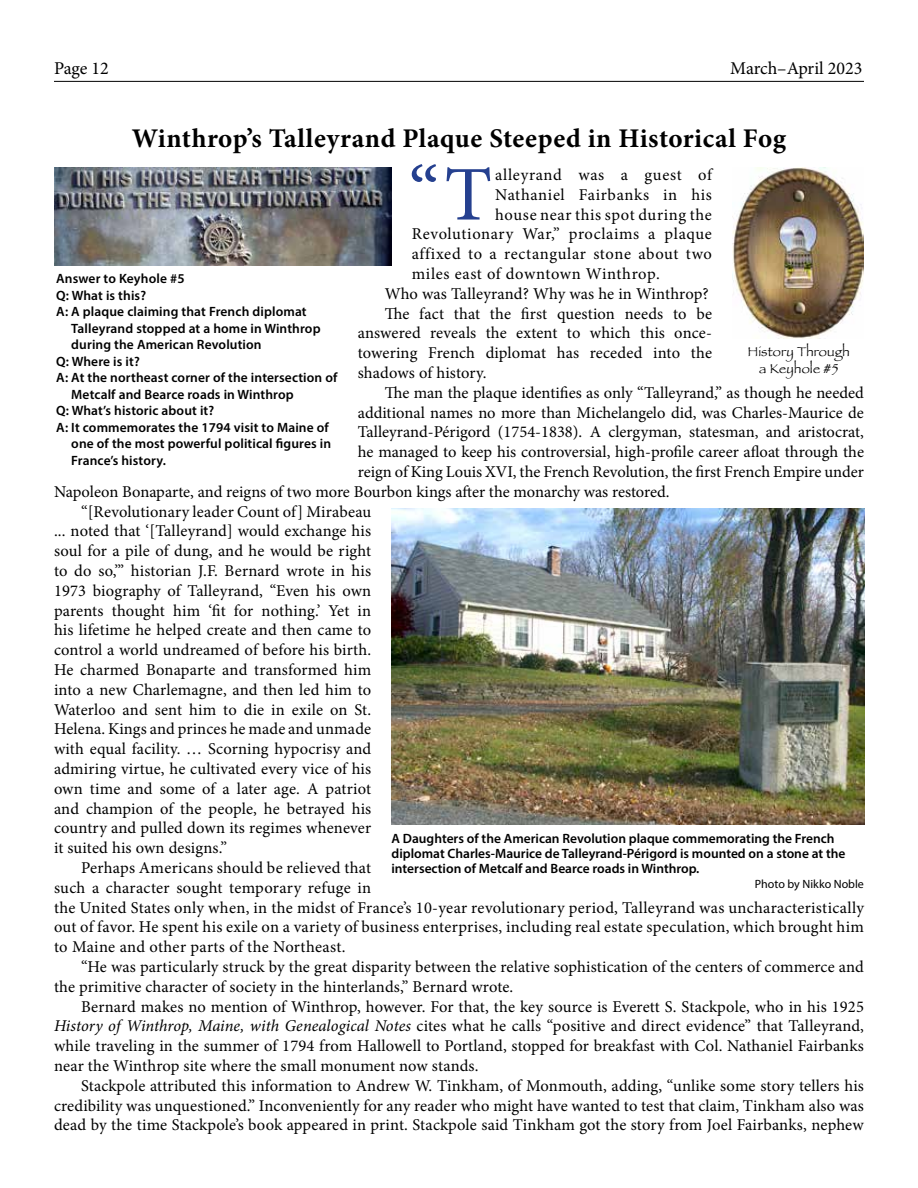
<style>
.page{position:relative;width:918px;height:1188px;background:#fff}
.page>*{position:absolute;margin:0;border:0;box-sizing:border-box;transform-origin:0 0}
.t1{font:77.4px "Minion Pro";color:#25408f}
.t2{font:700 27px "Minion Pro";letter-spacing:.02em;color:#000}
.t3{font:18px "Minion Pro";letter-spacing:-.005em;color:#000}
.t4{font:16.5px "Minion Pro";letter-spacing:.01em;color:#000}
.t5{font:16.5px "Minion Pro";letter-spacing:.035em;color:#000}
.t6{font:16.5px "Minion Pro";letter-spacing:.04em;color:#000}
.t7{font:600 13.5px/15px "Myriad Pro";letter-spacing:.01em;color:#000}
.t8{font:13.5px/16.5px "Papyrus";letter-spacing:.01em;color:#000;text-align:center}
.t9{font:12px "Myriad Pro";color:#000}
.s1{font-style:italic}
</style>
<div class="page">
<hr style="left:54px;top:81px;width:810px;height:1px;background:#000">
<img style="left:733px;top:168px;width:130px;height:170px">
<img style="left:54px;top:168px;width:338px;height:97px">
<img style="left:392px;top:508px;width:473px;height:317px">
<p class="t3" style="left:54px;top:56px;width:56px">Page 12</p>
<p class="t3" style="left:730px;top:56px;width:134px">March–April 2023</p>
<h2 class="t2" style="left:132px;top:120px;width:656px">Winthrop’s Talleyrand Plaque Steeped in Historical Fog</h2>
<h1 class="t1" style="left:408px;top:143px;width:85px">“T</h1>
<p class="t6" style="left:495px;top:164px;width:218px">alleyrand was a guest of</p>
<p class="t6" style="left:495px;top:183px;width:218px">Nathaniel Fairbanks in his</p>
<p class="t5" style="left:495px;top:203px;width:218px">house near this spot during the</p>
<p class="t5" style="left:412px;top:223px;width:302px">Revolutionary War,” proclaims a plaque</p>
<p class="t5" style="left:412px;top:243px;width:302px">affixed to a rectangular stone about two</p>
<p class="t6" style="left:412px;top:263px;width:250px">miles east of downtown Winthrop.</p>
<p class="t4" style="left:385px;top:282px;width:326px">Who was Talleyrand? Why was he in Winthrop?</p>
<p class="t4" style="left:385px;top:302px;width:329px">The fact that the first question needs to be</p>
<p class="t4" style="left:358px;top:322px;width:356px">answered reveals the extent to which this once-</p>
<p class="t4" style="left:358px;top:342px;width:356px">towering French diplomat has receded into the</p>
<p class="t4" style="left:358px;top:362px;width:130px">shadows of history.</p>
<p class="t4" style="left:385px;top:381px;width:481px">The man the plaque identifies as only “Talleyrand,” as though he needed</p>
<p class="t4" style="left:358px;top:401px;width:508px">additional names no more than Michelangelo did, was Charles-Maurice de</p>
<p class="t4" style="left:358px;top:421px;width:508px">Talleyrand-Périgord (1754-1838). A clergyman, statesman, and aristocrat,</p>
<p class="t4" style="left:358px;top:441px;width:508px">he managed to keep his controversial, high-profile career afloat through the</p>
<p class="t4" style="left:358px;top:461px;width:508px">reign of King Louis XVI, the French Revolution, the first French Empire under</p>
<p class="t4" style="left:54px;top:480px;width:617px">Napoleon Bonaparte, and reigns of two more Bourbon kings after the monarchy was restored.</p>
<p class="t4" style="left:81px;top:500px;width:292px">“[Revolutionary leader Count of] Mirabeau</p>
<p class="t4" style="left:54px;top:520px;width:319px">... noted that ‘[Talleyrand] would exchange his</p>
<p class="t4" style="left:54px;top:540px;width:319px">soul for a pile of dung, and he would be right</p>
<p class="t4" style="left:54px;top:560px;width:319px">to do so,’” historian J.F. Bernard wrote in his</p>
<p class="t4" style="left:54px;top:579px;width:319px">1973 biography of Talleyrand, “Even his own</p>
<p class="t4" style="left:54px;top:599px;width:319px">parents thought him ‘fit for nothing.’ Yet in</p>
<p class="t4" style="left:54px;top:619px;width:319px">his lifetime he helped create and then came to</p>
<p class="t4" style="left:54px;top:639px;width:319px">control a world undreamed of before his birth.</p>
<p class="t4" style="left:54px;top:659px;width:319px">He charmed Bonaparte and transformed him</p>
<p class="t4" style="left:54px;top:678px;width:319px">into a new Charlemagne, and then led him to</p>
<p class="t4" style="left:54px;top:698px;width:319px">Waterloo and sent him to die in exile on St.</p>
<p class="t4" style="left:54px;top:718px;width:319px">Helena. Kings and princes he made and unmade</p>
<p class="t4" style="left:54px;top:738px;width:319px">with equal facility. … Scorning hypocrisy and</p>
<p class="t4" style="left:54px;top:758px;width:319px">admiring virtue, he cultivated every vice of his</p>
<p class="t4" style="left:54px;top:777px;width:319px">own time and some of a later age. A patriot</p>
<p class="t4" style="left:54px;top:797px;width:319px">and champion of the people, he betrayed his</p>
<p class="t4" style="left:54px;top:817px;width:319px">country and pulled down its regimes whenever</p>
<p class="t4" style="left:54px;top:837px;width:175px">it suited his own designs.”</p>
<p class="t4" style="left:81px;top:857px;width:292px">Perhaps Americans should be relieved that</p>
<p class="t4" style="left:54px;top:876px;width:319px">such a character sought temporary refuge in</p>
<p class="t4" style="left:54px;top:896px;width:812px">the United States only when, in the midst of France’s 10-year revolutionary period, Talleyrand was uncharacteristically</p>
<p class="t4" style="left:54px;top:916px;width:812px">out of favor. He spent his exile on a variety of business enterprises, including real estate speculation, which brought him</p>
<p class="t4" style="left:54px;top:936px;width:293px">to Maine and other parts of the Northeast.</p>
<p class="t4" style="left:81px;top:956px;width:784px">“He was particularly struck by the great disparity between the relative sophistication of the centers of commerce and</p>
<p class="t4" style="left:54px;top:975px;width:461px">the primitive character of society in the hinterlands,” Bernard wrote.</p>
<p class="t4" style="left:81px;top:995px;width:784px">Bernard makes no mention of Winthrop, however. For that, the key source is Everett S. Stackpole, who in his 1925</p>
<p class="t4" style="left:54px;top:1015px;width:812px"><span class="s1">History of Winthrop, Maine, with Genealogical Notes</span> cites what he calls “positive and direct evidence” that Talleyrand,</p>
<p class="t4" style="left:54px;top:1035px;width:811px">while traveling in the summer of 1794 from Hallowell to Portland, stopped for breakfast with Col. Nathaniel Fairbanks</p>
<p class="t4" style="left:54px;top:1055px;width:426px">near the Winthrop site where the small monument now stands.</p>
<p class="t4" style="left:81px;top:1074px;width:784px">Stackpole attributed this information to Andrew W. Tinkham, of Monmouth, adding, “unlike some story tellers his</p>
<p class="t4" style="left:54px;top:1094px;width:812px">credibility was unquestioned.” Inconveniently for any reader who might have wanted to test that claim, Tinkham also was</p>
<p class="t4" style="left:54px;top:1114px;width:811px">dead by the time Stackpole’s book appeared in print. Stackpole said Tinkham got the story from Joel Fairbanks, nephew</p>
<p class="t7" style="left:56px;top:271px;width:130px">Answer to Keyhole #5</p>
<p class="t7" style="left:56px;top:287px;width:91px">Q: What is this?</p>
<p class="t7" style="left:56px;top:304px;width:252px">A: A plaque claiming that French diplomat</p>
<p class="t7" style="left:71px;top:320px;width:251px">Talleyrand stopped at a home in Winthrop</p>
<p class="t7" style="left:71px;top:337px;width:192px">during the American Revolution</p>
<p class="t7" style="left:56px;top:353px;width:85px">Q: Where is it?</p>
<p class="t7" style="left:56px;top:370px;width:283px">A: At the northeast corner of the intersection of</p>
<p class="t7" style="left:71px;top:386px;width:224px">Metcalf and Bearce roads in Winthrop</p>
<p class="t7" style="left:56px;top:403px;width:159px">Q: What’s historic about it?</p>
<p class="t7" style="left:56px;top:419px;width:274px">A: It commemorates the 1794 visit to Maine of</p>
<p class="t7" style="left:71px;top:436px;width:261px">one of the most powerful political figures in</p>
<p class="t7" style="left:71px;top:452px;width:96px">France’s history.</p>
<p class="t8" style="left:748px;top:343px;width:103px">History Through a Keyhole #5</p>
<p class="t7" style="left:392px;top:830px;width:456px">A Daughters of the American Revolution plaque commemorating the French diplomat Charles-Maurice de Talleyrand-Périgord is mounted on a stone at the intersection of Metcalf and Bearce roads in Winthrop.</p>
<p class="t9" style="left:755px;top:876px;width:111px">Photo by Nikko Noble</p>
</div>
